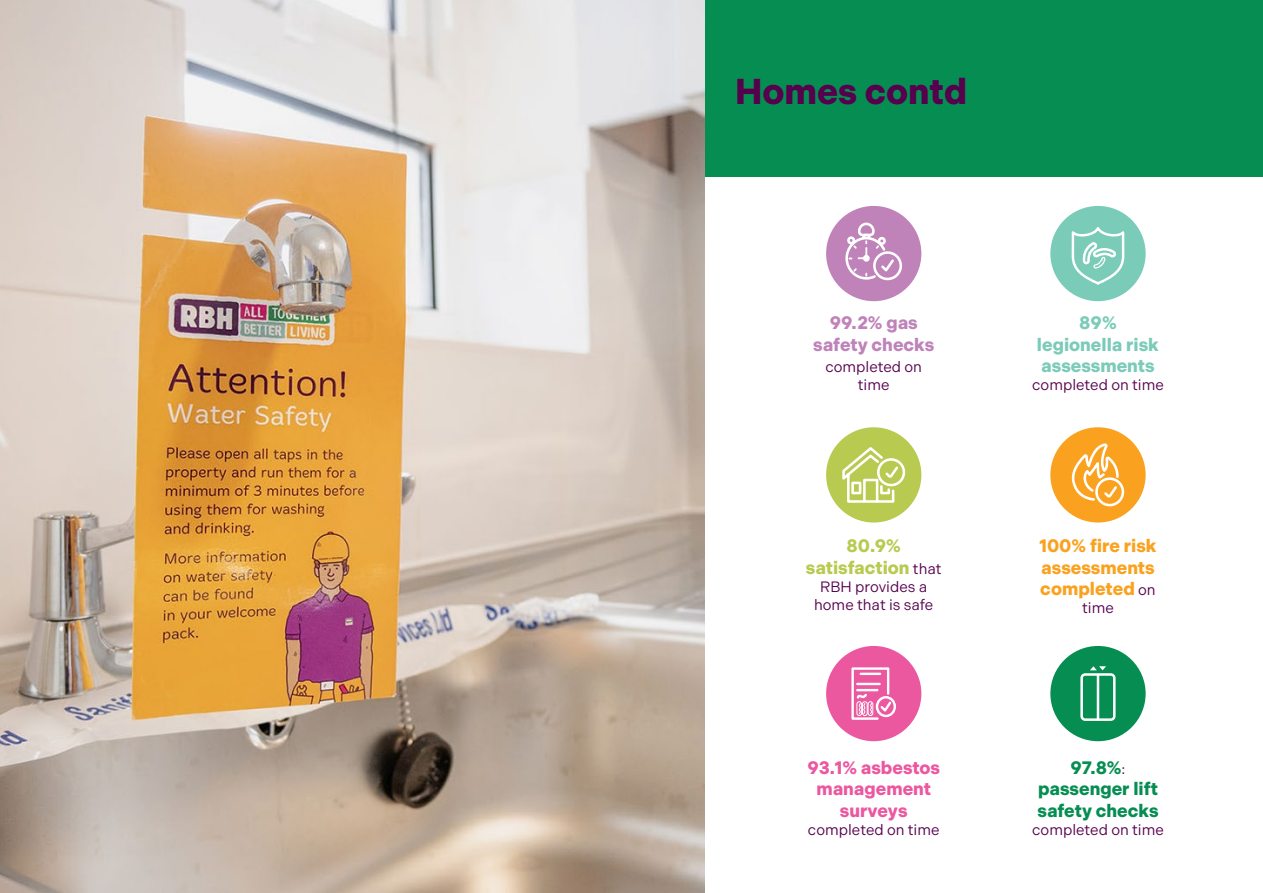
<style>
.page{position:relative;width:1263px;height:893px;background:#fff}
.page>*{position:absolute;margin:0;border:0;box-sizing:border-box;transform-origin:0 0}
.t1{font:700 36px "Indivisible";color:#56004e}
.t2{font:700 18px/21.6px "Indivisible";color:#faa21f;text-align:justify}
.t3{font:700 18px/21.6px "Indivisible";color:#068e52;text-align:center}
.t4{font:700 18px/21.6px "Indivisible";color:#ec58a0;text-align:center}
.t5{font:700 18px/21.6px "Indivisible";color:#7acbb8;text-align:center}
.t6{font:700 18px/21.6px "Indivisible";color:#b8ca50;text-align:center}
.t7{font:700 18px/21.6px "Indivisible";color:#bf83b9;text-align:center}
.t8{font:15px/18px "Indivisible";color:#56004e;text-align:center}
.s1{font-weight:400;font-size:15px;color:#56004e}
</style>
<div class="page">
<div style="left:826px;top:206px;width:95px;height:95px;background:#bf83b9;border-radius:50%"></div>
<div style="left:1050px;top:206px;width:95px;height:95px;background:#7acbb8;border-radius:50%"></div>
<div style="left:1050px;top:427px;width:95px;height:95px;background:#faa21f;border-radius:50%"></div>
<div style="left:826px;top:427px;width:95px;height:95px;background:#b8ca50;border-radius:50%"></div>
<div style="left:826px;top:646px;width:95px;height:95px;background:#ec58a0;border-radius:50%"></div>
<div style="left:1050px;top:646px;width:95px;height:95px;background:#068e52;border-radius:50%"></div>
<div style="left:676px;top:0;width:587px;height:176px;background:#068e52"></div>
<svg style="left:842px;top:447px;width:64px;height:56px"></svg>
<div style="left:1095px;top:477px;width:29px;height:29px;border:3px solid #fff;border-radius:50%"></div>
<svg style="left:1071px;top:443px;width:49px;height:59px"></svg>
<svg style="left:1071px;top:227px;width:54px;height:58px"></svg>
<svg style="left:851px;top:667px;width:45px;height:53px"></svg>
<div style="left:873px;top:251px;width:29px;height:29px;border:3px solid #fff;border-radius:50%"></div>
<svg style="left:845px;top:222px;width:51px;height:59px"></svg>
<div style="left:1080px;top:673px;width:35px;height:48px;border:3px solid #fff;border-radius:4px"></div>
<hr style="left:1097px;top:675px;width:2px;height:44px;background:#fff">
<svg style="left:1090px;top:666px;width:16px;height:4px"></svg>
<img style="left:0;top:0;width:705px;height:893px">
<h1 class="t1" style="left:735px;top:71px;width:233px">Homes contd</h1>
<p class="t7" style="left:813px;top:312px;width:122px">99.2% gas safety checks</p>
<p class="t8" style="left:825px;top:358px;width:98px">completed on time</p>
<p class="t6" style="left:806px;top:535px;width:137px">80.9% satisfaction <span class="s1">that</span></p>
<p class="t8" style="left:814px;top:577px;width:121px">RBH provides a home that is safe</p>
<p class="t4" style="left:807px;top:757px;width:134px">93.1% asbestos management surveys</p>
<p class="t8" style="left:808px;top:821px;width:133px">completed on time</p>
<p class="t5" style="left:1037px;top:312px;width:124px">89% legionella risk assessments</p>
<p class="t8" style="left:1032px;top:376px;width:133px">completed on time</p>
<p class="t2" style="left:1039px;top:535px;width:119px">100% fire risk assessments completed <span class="s1">on</span></p>
<p class="t8" style="left:1082px;top:599px;width:33px">time</p>
<p class="t3" style="left:1037px;top:757px;width:122px">97.8%<span class="s1">: </span>passenger lift safety checks</p>
<p class="t8" style="left:1032px;top:821px;width:133px">completed on time</p>
</div>
